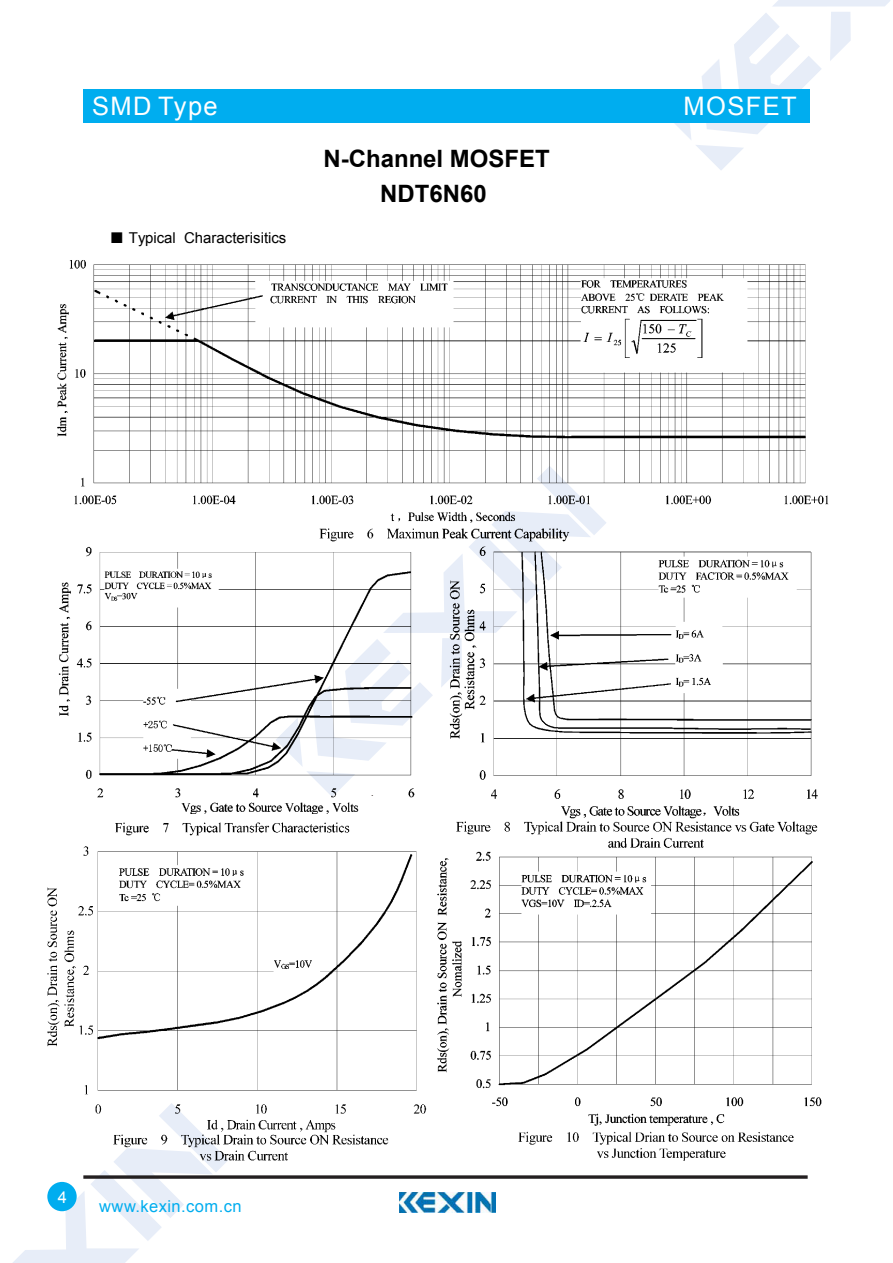
<style>
.page{position:relative;width:893px;height:1263px;background:#fff}
.page>*{position:absolute;margin:0;border:0;box-sizing:border-box;transform-origin:0 0}
.t1{font:25.5px "Arial";letter-spacing:.055em;color:#fff}
.t2{font:700 24px/35.8px "Arial";color:#000;text-align:center}
.t3{font:16.5px "Arial";letter-spacing:.025em;color:#00adef}
.t4{font:16.5px "Arial";color:#fff}
.t5{font:15px "Arial";color:#000}
.t6{font:9px "Arial";color:#231815}
.s1{font-family:"Sim Sun"}
</style>
<div class="page">
<svg style="left:674px;top:0;width:216px;height:170px"></svg>
<svg style="left:13px;top:1165px;width:210px;height:98px"></svg>
<div style="left:83px;top:89px;width:726px;height:34px;background:#00adef"></div>
<svg style="left:83px;top:1175px;width:725px;height:4px;background:#433f40"></svg>
<div style="left:47px;top:1182px;width:30px;height:29px;background:#00adef;border-radius:50%"></div>
<img style="left:400px;top:1193px;width:95px;height:20px">
<img style="left:47px;top:260px;width:782px;height:905px">
<h1 class="t1" style="left:92px;top:89px;width:127px">SMD Type</h1>
<p class="t5" style="left:110px;top:228px;width:178px"><span class="s1">■</span> Typical Characterisitics</p>
<h2 class="t2" style="left:324px;top:141px;width:228px">N-Channel MOSFET<br>NDT6N60</h2>
<h1 class="t1" style="left:684px;top:89px;width:115px">MOSFET</h1>
<p class="t6" style="left:371px;top:787px;width:4px">.</p>
<p class="t4" style="left:58px;top:1186px;width:11px">4</p>
<p class="t3" style="left:99px;top:1196px;width:144px">www.kexin.com.cn</p>
</div>
